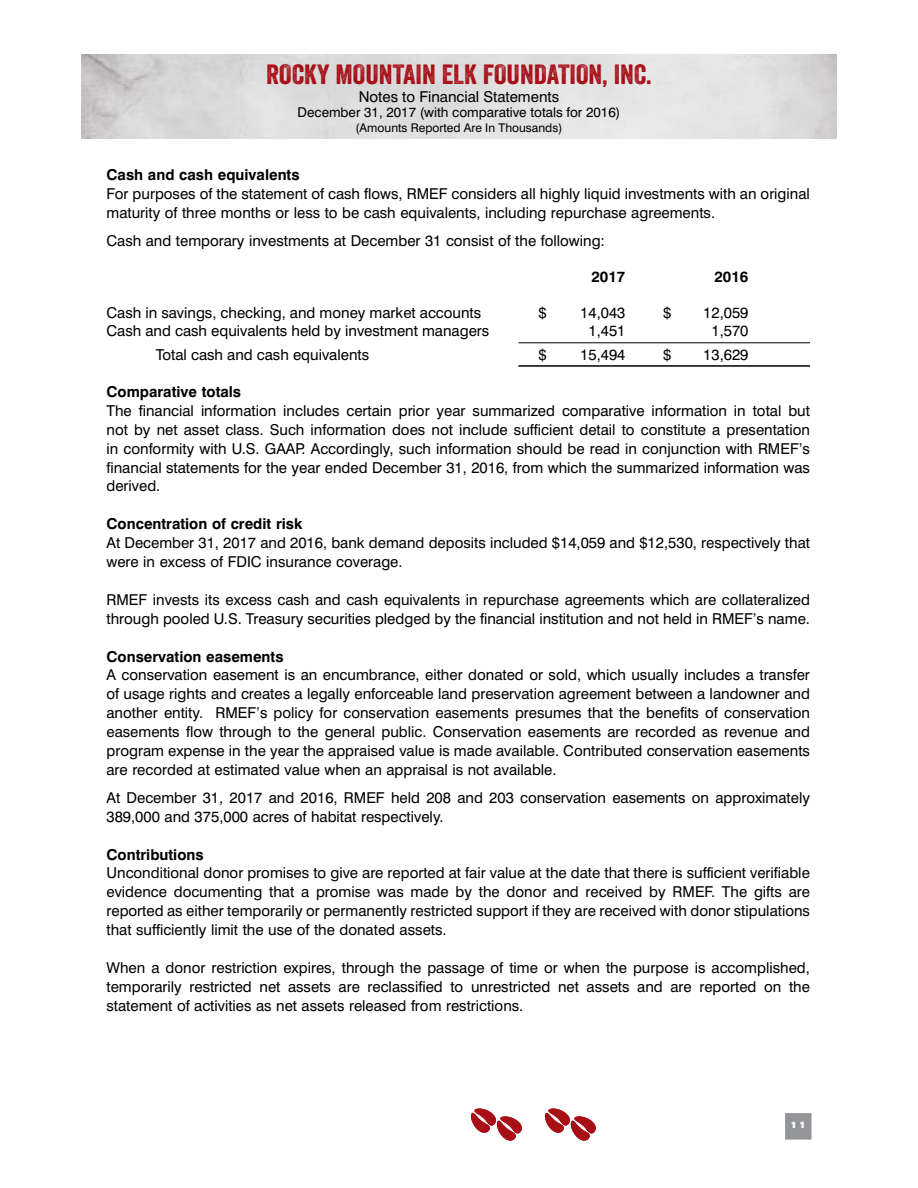
<style>
.page{position:relative;width:918px;height:1188px;background:#fff}
.page>*{position:absolute;margin:0;border:0;box-sizing:border-box;transform-origin:0 0}
.t1{font:27px "Veneer";color:#a70e16;scale:1.09 1}
.t2{font:15px/18.9px "Swiss 721 BT";color:#000}
.t3{font:700 15px "Swiss 721 BT";color:#000}
.t4{font:13.5px "Swiss 721 BT";color:#000}
.t5{font:12px "Swiss 721 BT";color:#000}
.t6{font:900 expanded 9px "Swiss 721 BT";color:#fff}
</style>
<div class="page">
<div style="left:784px;top:1112px;width:29px;height:29px;background:#939598;border:2px solid #fff"></div>
<svg style="left:471px;top:1108px;width:51px;height:33px"></svg>
<svg style="left:545px;top:1108px;width:51px;height:33px"></svg>
<hr style="left:518px;top:365px;width:292px;height:2px;background:#000">
<hr style="left:518px;top:342px;width:292px;height:1px;background:#000">
<h1 class="t1" style="left:266px;top:58px;width:355px">ROCKY MOUNTAIN ELK FOUNDATION, INC.</h1>
<p class="t2" style="left:359px;top:87px;width:202px">Notes to Financial Statements</p>
<p class="t4" style="left:298px;top:104px;width:324px">December 31, 2017 (with comparative totals for 2016)</p>
<p class="t5" style="left:356px;top:120px;width:208px">(Amounts Reported Are In Thousands)</p>
<p class="t3" style="left:106px;top:166px;width:195px">Cash and cash equivalents</p>
<p class="t2" style="left:106px;top:184px;width:705px">For purposes of the statement of cash flows, RMEF considers all highly liquid investments with an original maturity of three months or less to be cash equivalents, including repurchase agreements.</p>
<p class="t2" style="left:106px;top:231px;width:500px">Cash and temporary investments at December 31 consist of the following:</p>
<p class="t3" style="left:591px;top:268px;width:36px">2017</p>
<p class="t3" style="left:714px;top:268px;width:36px">2016</p>
<p class="t2" style="left:107px;top:303px;width:376px">Cash in savings, checking, and money market accounts</p>
<p class="t2" style="left:539px;top:303px;width:10px">$</p>
<p class="t2" style="left:580px;top:303px;width:47px">14,043</p>
<p class="t2" style="left:663px;top:303px;width:10px">$</p>
<p class="t2" style="left:703px;top:303px;width:47px">12,059</p>
<p class="t2" style="left:107px;top:321px;width:384px">Cash and cash equivalents held by investment managers</p>
<p class="t2" style="left:588px;top:321px;width:39px">1,451</p>
<p class="t2" style="left:711px;top:321px;width:39px">1,570</p>
<p class="t2" style="left:156px;top:345px;width:215px">Total cash and cash equivalents</p>
<p class="t2" style="left:539px;top:345px;width:10px">$</p>
<p class="t2" style="left:580px;top:345px;width:47px">15,494</p>
<p class="t2" style="left:663px;top:345px;width:10px">$</p>
<p class="t2" style="left:703px;top:345px;width:47px">13,629</p>
<p class="t3" style="left:107px;top:382px;width:136px">Comparative totals</p>
<p class="t2" style="left:107px;top:401px;width:705px;text-align:justify">The financial information includes certain prior year summarized comparative information in total but not by net asset class. Such information does not include sufficient detail to constitute a presentation in conformity with U.S. GAAP. Accordingly, such information should be read in conjunction with RMEF’s financial statements for the year ended December 31, 2016, from which the summarized information was derived.</p>
<p class="t3" style="left:107px;top:515px;width:197px">Concentration of credit risk</p>
<p class="t2" style="left:107px;top:533px;width:705px">At December 31, 2017 and 2016, bank demand deposits included $14,059 and $12,530, respectively that were in excess of FDIC insurance coverage.</p>
<p class="t2" style="left:107px;top:590px;width:705px">RMEF invests its excess cash and cash equivalents in repurchase agreements which are collateralized through pooled U.S. Treasury securities pledged by the financial institution and not held in RMEF’s name.</p>
<p class="t3" style="left:107px;top:647px;width:179px">Conservation easements</p>
<p class="t2" style="left:107px;top:666px;width:705px;text-align:justify">A conservation easement is an encumbrance, either donated or sold, which usually includes a transfer of usage rights and creates a legally enforceable land preservation agreement between a landowner and another entity. RMEF’s policy for conservation easements presumes that the benefits of conservation easements flow through to the general public. Conservation easements are recorded as revenue and program expense in the year the appraised value is made available. Contributed conservation easements are recorded at estimated value when an appraisal is not available.</p>
<p class="t2" style="left:107px;top:788px;width:705px">At December 31, 2017 and 2016, RMEF held 208 and 203 conservation easements on approximately<br>389,000 and 375,000 acres of habitat respectively.</p>
<p class="t3" style="left:107px;top:845px;width:99px">Contributions</p>
<p class="t2" style="left:107px;top:864px;width:705px;text-align:justify">Unconditional donor promises to give are reported at fair value at the date that there is sufficient verifiable evidence documenting that a promise was made by the donor and received by RMEF. The gifts are reported as either temporarily or permanently restricted support if they are received with donor stipulations that sufficiently limit the use of the donated assets.</p>
<p class="t2" style="left:107px;top:958px;width:705px;text-align:justify">When a donor restriction expires, through the passage of time or when the purpose is accomplished, temporarily restricted net assets are reclassified to unrestricted net assets and are reported on the statement of activities as net assets released from restrictions.</p>
<p class="t6" style="left:789px;top:1120px;width:19px">11</p>
</div>
